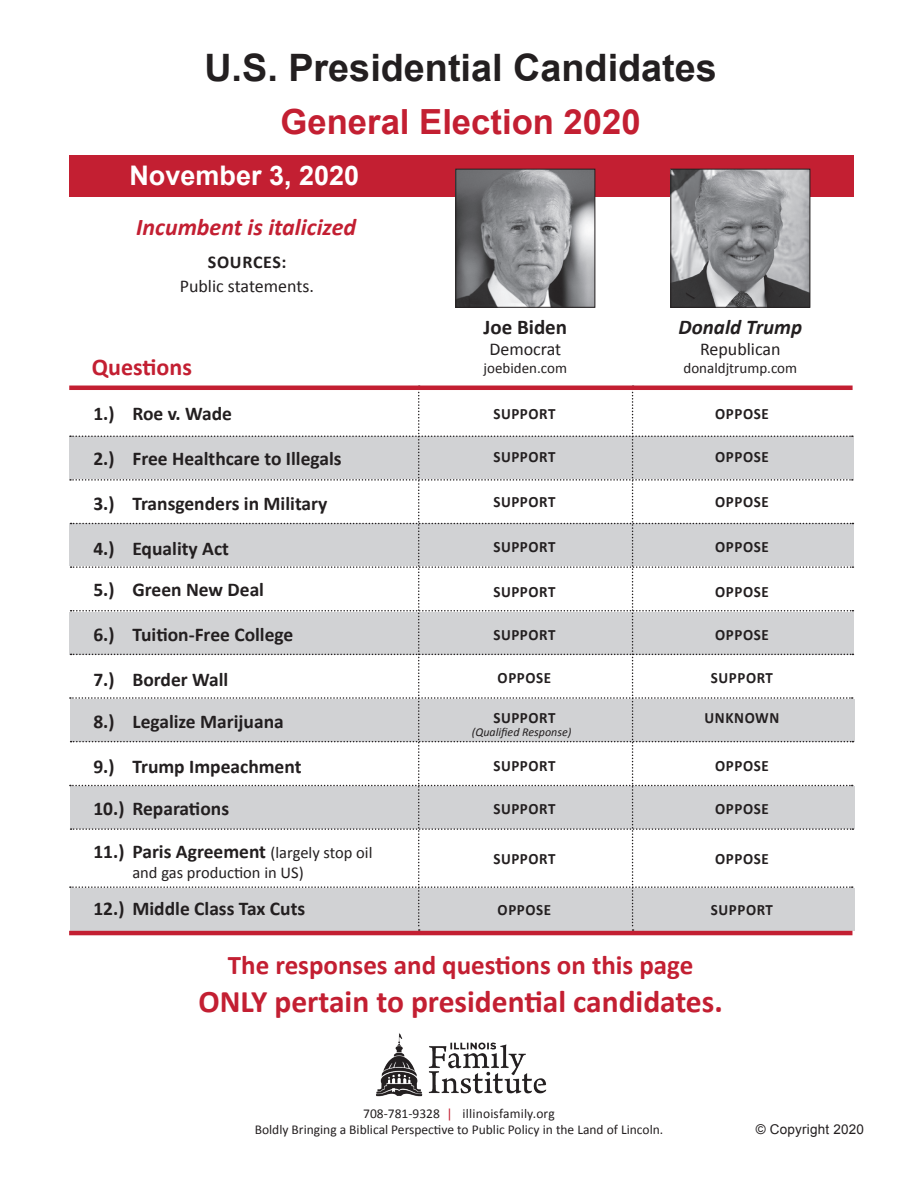
<style>
.page{position:relative;width:918px;height:1188px;background:#fff}
.page>*{position:absolute;margin:0;border:0;box-sizing:border-box;transform-origin:0 0}
.t1{font:700 37.8px "Arial";color:#231f20}
.t2{font:700 34.65px "Arial";color:#c31f32}
.t3{font:700 31.5px "Calibri";color:#c31f32}
.t4{font:700 27px "Calibri";color:#c31f32}
.t5{font:700 27px "Arial";color:#fff}
.t6{font:italic 700 24px "Calibri";color:#c31f32}
.t7{font:700 24px "Calibri";color:#c31f32}
.t8{font:italic 700 21px "Calibri";color:#231f20}
.t9{font:700 21px "Calibri";color:#231f20}
.t10{font:700 19.5px/42.9px "Calibri";color:#231f20}
.t11{font:18px "Calibri";color:#231f20}
.t12{font:700 18px "Calibri";letter-spacing:.04em;color:#231f20}
.t13{font:16.5px "Calibri";color:#231f20}
.t14{font:700 15.75px "Calibri";letter-spacing:.04em;color:#231f20;scale:.95 1}
.t15{font:15px "Calibri";color:#231f20}
.t16{font:13.5px/16.2px "Calibri";color:#231f20;text-align:center}
.t17{font:13.5px "Arial";letter-spacing:.015em;color:#231f20}
.t18{font:italic 12px "Calibri";color:#231f20}
.s1{font-weight:400;font-size:16.5px}
.s2{color:#c31f32}
</style>
<div class="page">
<img style="left:376px;top:1033px;width:171px;height:64px">
<div style="left:69px;top:155px;width:784px;height:42px;background:#c31f32"></div>
<img style="left:673px;top:171px;width:135px;height:134px">
<div style="left:671px;top:169px;width:139px;height:138px;border:1px solid #231f20"></div>
<img style="left:458px;top:171px;width:135px;height:134px">
<div style="left:456px;top:169px;width:139px;height:138px;border:1px solid #231f20"></div>
<hr style="left:69px;top:931px;width:783px;height:4px;background:#c31f32">
<svg style="left:70px;top:386px;width:783px;height:545px"></svg>
<h1 class="t1" style="left:204px;top:43px;width:514px">U.S. Presidential Candidates</h1>
<h2 class="t2" style="left:281px;top:99px;width:362px">General Election 2020</h2>
<h3 class="t5" style="left:129px;top:158px;width:231px">November 3, 2020</h3>
<p class="t6" style="left:136px;top:212px;width:222px">Incumbent is italicized</p>
<p class="t12" style="left:208px;top:250px;width:80px">SOURCES:</p>
<p class="t11" style="left:180px;top:274px;width:136px">Public statements.</p>
<p class="t7" style="left:92px;top:350px;width:102px">Questions</p>
<p class="t10" style="left:93px;top:392px;width:140px">1.) Roe v. Wade</p>
<p class="t10" style="left:93px;top:437px;width:250px">2.) Free Healthcare to Illegals</p>
<p class="t10" style="left:93px;top:482px;width:236px">3.) Transgenders in Military</p>
<p class="t10" style="left:93px;top:528px;width:172px;line-height:40.7px">4.) Equality Act<br>5.) Green New Deal</p>
<p class="t10" style="left:93px;top:612px;width:201px">6.) Tuition-Free College</p>
<p class="t10" style="left:93px;top:658px;width:192px;line-height:41.7px">7.) Border Wall<br>8.) Legalize Marijuana</p>
<p class="t10" style="left:93px;top:744px;width:281px">9.) Trump Impeachment<br>10.) Reparations<br>11.) Paris Agreement <span class="s1">(largely stop oil</span></p>
<p class="t13" style="left:132px;top:861px;width:173px">and gas production in US)</p>
<p class="t10" style="left:93px;top:887px;width:213px">12.) Middle Class Tax Cuts</p>
<p class="t9" style="left:484px;top:312px;width:85px">Joe Biden</p>
<p class="t11" style="left:489px;top:337px;width:73px">Democrat</p>
<p class="t15" style="left:484px;top:358px;width:85px">joebiden.com</p>
<p class="t8" style="left:679px;top:314px;width:125px">Donald Trump</p>
<p class="t11" style="left:700px;top:337px;width:82px">Republican</p>
<p class="t15" style="left:684px;top:358px;width:115px">donaldjtrump.com</p>
<p class="t14" style="left:493px;top:402px;width:67px">SUPPORT</p>
<p class="t14" style="left:715px;top:402px;width:58px">OPPOSE</p>
<p class="t14" style="left:493px;top:446px;width:67px">SUPPORT</p>
<p class="t14" style="left:715px;top:446px;width:58px">OPPOSE</p>
<p class="t14" style="left:493px;top:491px;width:67px">SUPPORT</p>
<p class="t14" style="left:715px;top:491px;width:58px">OPPOSE</p>
<p class="t14" style="left:493px;top:536px;width:67px">SUPPORT</p>
<p class="t14" style="left:715px;top:536px;width:58px">OPPOSE</p>
<p class="t14" style="left:493px;top:581px;width:67px">SUPPORT</p>
<p class="t14" style="left:715px;top:581px;width:58px">OPPOSE</p>
<p class="t14" style="left:493px;top:624px;width:67px">SUPPORT</p>
<p class="t14" style="left:715px;top:624px;width:58px">OPPOSE</p>
<p class="t14" style="left:498px;top:667px;width:58px">OPPOSE</p>
<p class="t14" style="left:711px;top:667px;width:67px">SUPPORT</p>
<p class="t14" style="left:493px;top:706px;width:67px">SUPPORT</p>
<p class="t14" style="left:705px;top:706px;width:80px">UNKNOWN</p>
<p class="t14" style="left:493px;top:755px;width:67px">SUPPORT</p>
<p class="t14" style="left:715px;top:755px;width:58px">OPPOSE</p>
<p class="t14" style="left:493px;top:797px;width:67px">SUPPORT</p>
<p class="t14" style="left:715px;top:797px;width:58px">OPPOSE</p>
<p class="t14" style="left:493px;top:848px;width:67px">SUPPORT</p>
<p class="t14" style="left:715px;top:848px;width:58px">OPPOSE</p>
<p class="t14" style="left:498px;top:898px;width:58px">OPPOSE</p>
<p class="t14" style="left:711px;top:898px;width:67px">SUPPORT</p>
<p class="t18" style="left:472px;top:725px;width:101px">(Qualified Response)</p>
<h3 class="t4" style="left:228px;top:946px;width:467px">The responses and questions on this page</h3>
<h3 class="t3" style="left:198px;top:980px;width:526px">ONLY pertain to presidential candidates.</h3>
<p class="t16" style="left:255px;top:1105px;width:410px">708-781-9328 <span class="s2">|</span> illinoisfamily.org<br>Boldly Bringing a Biblical Perspective to Public Policy in the Land of Lincoln.</p>
<p class="t17" style="left:756px;top:1120px;width:110px">© Copyright 2020</p>
</div>
